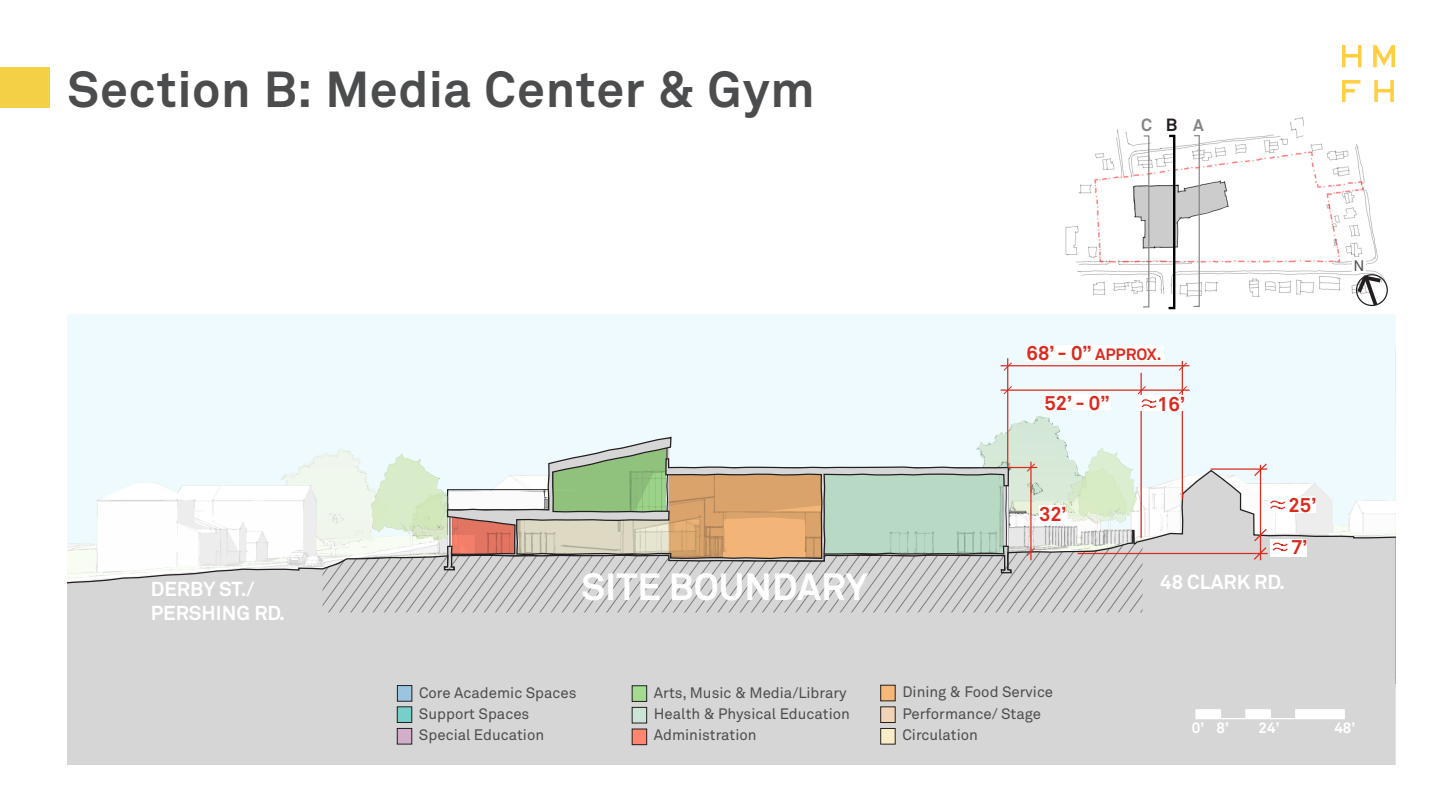
<style>
.page{position:relative;width:1440px;height:810px;background:#fff}
.page>*{position:absolute;margin:0;border:0;box-sizing:border-box;transform-origin:0 0}
.Pres_Header{font:700 50px "Akkurat Std";letter-spacing:.01em;color:#4b4c4d}
.Body{font:700 37.5px "Akkurat Std";color:#fff}
.Body-2{font:700 20px "Akkurat Std";color:#fff}
.Body-3{font:700 20px "Akkurat Std";color:#da2b20}
.t1{font:700 17.5px "Akkurat Std";color:#848385}
.t2{font:700 17.5px "Akkurat Std";color:#231f20}
.t3{font:700 16.62px "Akkurat Std";color:#848385}
.Body-4{font:700 16.25px "Akkurat Std";color:#da2b20}
.Body-5{font:15px "Akkurat Std";color:#4b4c4d}
.Body-6{font:700 15px "Akkurat Std";color:#fff}
.s1{font-size:20px}
</style>
<div class="page">
<div style="left:0;top:68px;width:49px;height:40px;background:#f4d047"></div>
<div style="left:68px;top:314px;width:1328px;height:155px;background:#eefafd"></div>
<svg style="left:443px;top:436px;width:533px;height:33px;background:#e7f2f5"></svg>
<svg style="left:280px;top:447px;width:542px;height:22px;background:#dbe8e4"></svg>
<div style="left:68px;top:585px;width:1328px;height:180px;background:#d6d6d6"></div>
<svg style="left:68px;top:469px;width:1328px;height:116px"></svg>
<svg style="left:323px;top:540px;width:820px;height:72px;background:#c9c6c1"></svg>
<img style="left:1342px;top:45px;width:53px;height:56px">
<img style="left:1065px;top:118px;width:323px;height:181px">
<svg style="left:1192px;top:135px;width:8px;height:172px"></svg>
<svg style="left:1166px;top:134px;width:11px;height:176px"></svg>
<svg style="left:1142px;top:135px;width:8px;height:173px"></svg>
<div style="left:1195px;top:709px;width:26px;height:10px;background:#fff"></div>
<div style="left:1245px;top:709px;width:26px;height:10px;background:#fff"></div>
<div style="left:1295px;top:709px;width:50px;height:10px;background:#fff"></div>
<hr style="left:1195px;top:718px;width:150px;height:1px;background:#fff">
<div style="left:397px;top:707px;width:15px;height:15px;background:#78cfca"></div>
<div style="left:397px;top:706px;width:15px;height:17px;border:1px solid #231f20"></div>
<div style="left:397px;top:728px;width:15px;height:16px;background:#d2aeca"></div>
<div style="left:397px;top:728px;width:15px;height:16px;border:1px solid #231f20"></div>
<div style="left:632px;top:686px;width:15px;height:15px;background:#a4dc8f"></div>
<div style="left:632px;top:685px;width:15px;height:17px;border:1px solid #231f20"></div>
<div style="left:632px;top:707px;width:15px;height:16px;background:#cce4d5"></div>
<div style="left:632px;top:707px;width:15px;height:16px;border:1px solid #231f20"></div>
<div style="left:632px;top:729px;width:15px;height:16px;background:#ff856f"></div>
<div style="left:632px;top:729px;width:15px;height:16px;border:1px solid #231f20"></div>
<div style="left:397px;top:686px;width:15px;height:15px;background:#9bc4e1"></div>
<div style="left:397px;top:685px;width:15px;height:17px;border:1px solid #231f20"></div>
<div style="left:881px;top:685px;width:14px;height:16px;background:#f5b879"></div>
<div style="left:880px;top:685px;width:16px;height:16px;border:1px solid #231f20"></div>
<div style="left:881px;top:707px;width:14px;height:16px;background:#f1d4b7"></div>
<div style="left:880px;top:707px;width:16px;height:16px;border:1px solid #231f20"></div>
<div style="left:881px;top:728px;width:14px;height:16px;background:#f9ecc8"></div>
<div style="left:880px;top:728px;width:16px;height:16px;border:1px solid #231f20"></div>
<hr style="left:1211px;top:468px;width:56px;height:2px;background:#da2b20">
<hr style="left:1141px;top:373px;width:1px;height:165px;background:#da2b20">
<hr style="left:1007px;top:358px;width:1px;height:110px;background:#da2b20">
<hr style="left:1182px;top:361px;width:1px;height:138px;background:#da2b20">
<hr style="left:1030px;top:462px;width:2px;height:98px;background:#da2b20">
<hr style="left:1260px;top:465px;width:1px;height:95px;background:#da2b20">
<svg style="left:976px;top:416px;width:161px;height:141px;background:#d6e1d5"></svg>
<svg style="left:1003px;top:385px;width:10px;height:10px"></svg>
<svg style="left:1003px;top:362px;width:10px;height:9px"></svg>
<svg style="left:1178px;top:385px;width:10px;height:10px"></svg>
<svg style="left:1178px;top:362px;width:10px;height:9px"></svg>
<svg style="left:1253px;top:462px;width:15px;height:15px"></svg>
<hr style="left:1001px;top:390px;width:189px;height:1px;background:#da2b20">
<hr style="left:1001px;top:365px;width:188px;height:1px;background:#da2b20">
<div style="left:1027px;top:345px;width:137px;height:15px;background:#fff"></div>
<div style="left:1044px;top:395px;width:67px;height:15px;background:#fff"></div>
<div style="left:1268px;top:496px;width:47px;height:17px;background:#fff"></div>
<div style="left:1039px;top:505px;width:27px;height:16px;background:#fff"></div>
<svg style="left:1270px;top:500px;width:15px;height:10px"></svg>
<div style="left:1137px;top:395px;width:47px;height:16px;background:#fff"></div>
<svg style="left:1137px;top:385px;width:21px;height:23px"></svg>
<div style="left:1356px;top:274px;width:32px;height:32px;border:1px solid #231f20;border-radius:50%"></div>
<svg style="left:1354px;top:272px;width:31px;height:35px"></svg>
<div style="left:1352px;top:259px;width:14px;height:14px;background:#fff"></div>
<hr style="left:1078px;top:553px;width:190px;height:1px;background:#da2b20">
<div style="left:1270px;top:539px;width:37px;height:18px;background:#fff"></div>
<svg style="left:1252px;top:527px;width:37px;height:34px"></svg>
<p class="Pres_Header" style="left:68px;top:58px;width:749px">Section B: Media Center &amp; Gym</p>
<p class="Body-2" style="left:151px;top:577px;width:105px">DERBY ST./</p>
<p class="Body" style="left:582px;top:564px;width:289px">SITE BOUNDARY</p>
<p class="Body-2" style="left:151px;top:601px;width:136px">PERSHING RD.</p>
<p class="t1" style="left:1141px;top:114px;width:12px">C</p>
<p class="t2" style="left:1166px;top:114px;width:13px">B</p>
<p class="t3" style="left:1193px;top:115px;width:12px">A</p>
<p class="Body-4" style="left:1027px;top:345px;width:136px"><span class="s1">68’ - 0”</span> APPROX.</p>
<p class="Body-3" style="left:1044px;top:391px;width:67px">52’ - 0”</p>
<p class="Body-3" style="left:1157px;top:391px;width:29px">16’</p>
<p class="Body-3" style="left:1039px;top:501px;width:29px">32’</p>
<p class="Body-3" style="left:1289px;top:492px;width:29px">25’</p>
<p class="Body-3" style="left:1291px;top:535px;width:18px">7’</p>
<p class="Body-2" style="left:1160px;top:569px;width:126px">48 CLARK RD.</p>
<p class="Body-5" style="left:1354px;top:257px;width:13px">N</p>
<p class="Body-5" style="left:419px;top:684px;width:159px">Core Academic Spaces</p>
<p class="Body-5" style="left:654px;top:684px;width:194px">Arts, Music &amp; Media/Library</p>
<p class="Body-5" style="left:902px;top:683px;width:152px">Dining &amp; Food Service</p>
<p class="Body-5" style="left:902px;top:726px;width:77px">Circulation</p>
<p class="Body-5" style="left:419px;top:705px;width:112px">Support Spaces</p>
<p class="Body-5" style="left:419px;top:726px;width:127px">Special Education</p>
<p class="Body-5" style="left:654px;top:726px;width:104px">Administration</p>
<p class="Body-5" style="left:902px;top:705px;width:140px">Performance/ Stage</p>
<p class="Body-5" style="left:654px;top:705px;width:198px">Health &amp; Physical Education</p>
<p class="Body-6" style="left:1192px;top:718px;width:14px">0’</p>
<p class="Body-6" style="left:1217px;top:718px;width:14px">8’</p>
<p class="Body-6" style="left:1259px;top:718px;width:22px">24’</p>
<p class="Body-6" style="left:1334px;top:718px;width:22px">48’</p>
</div>
